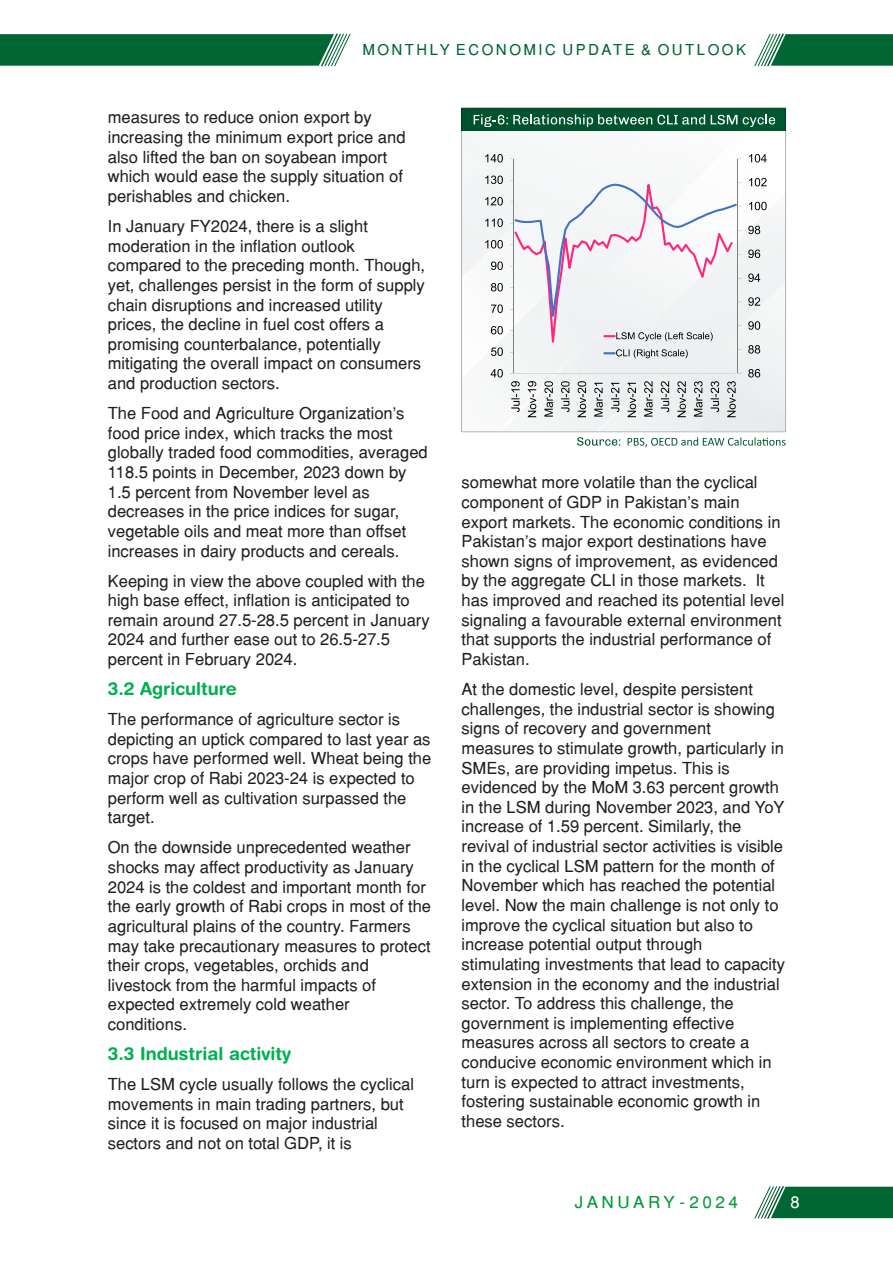
<style>
.page{position:relative;width:893px;height:1263px;background:#fff}
.page>*{position:absolute;margin:0;border:0;box-sizing:border-box;transform-origin:0 0}
.t1{font:700 18px "Helvetica Rounded";color:#00b050}
.t2{font:16.5px/19.6px "Helvetica";color:#231f20}
.t3{font:16.5px "Helvetica";letter-spacing:.205em;color:#093}
.t4{font:16.5px "Helvetica";color:#fff}
.t5{font:15px "Helvetica";letter-spacing:.165em;color:#063}
</style>
<div class="page">
<svg style="left:0;top:33px;width:350px;height:34px;background:#1e774a"></svg>
<svg style="left:755px;top:33px;width:138px;height:34px;background:#2f8258"></svg>
<svg style="left:755px;top:1186px;width:138px;height:33px;background:#297d53"></svg>
<img style="left:463px;top:130px;width:321px;height:300px">
<div style="left:461px;top:107px;width:325px;height:325px;border:1px solid #b3b3b3"></div>
<svg style="left:577px;top:437px;width:43px;height:9px"></svg>
<svg style="left:628px;top:437px;width:158px;height:10px"></svg>
<div style="left:462px;top:108px;width:324px;height:22px;background:#00562e"></div>
<svg style="left:711px;top:115px;width:26px;height:10px"></svg>
<svg style="left:743px;top:114px;width:32px;height:13px"></svg>
<svg style="left:474px;top:114px;width:231px;height:13px"></svg>
<hr style="left:738px;top:159px;width:1px;height:215px;background:#7f7f7f">
<hr style="left:513px;top:159px;width:1px;height:215px;background:#7f7f7f">
<hr style="left:513px;top:373px;width:225px;height:1px;background:#d9d9d9">
<svg style="left:748px;top:369px;width:12px;height:8px"></svg>
<svg style="left:748px;top:345px;width:12px;height:9px"></svg>
<svg style="left:748px;top:321px;width:12px;height:9px"></svg>
<svg style="left:748px;top:297px;width:12px;height:9px"></svg>
<svg style="left:748px;top:273px;width:12px;height:9px"></svg>
<svg style="left:748px;top:250px;width:12px;height:8px"></svg>
<svg style="left:748px;top:226px;width:12px;height:8px"></svg>
<svg style="left:749px;top:202px;width:18px;height:8px"></svg>
<svg style="left:749px;top:178px;width:18px;height:8px"></svg>
<svg style="left:749px;top:154px;width:18px;height:9px"></svg>
<svg style="left:491px;top:369px;width:12px;height:8px"></svg>
<svg style="left:491px;top:347px;width:12px;height:9px"></svg>
<svg style="left:491px;top:326px;width:12px;height:8px"></svg>
<svg style="left:491px;top:304px;width:12px;height:9px"></svg>
<svg style="left:491px;top:283px;width:12px;height:8px"></svg>
<svg style="left:491px;top:261px;width:12px;height:9px"></svg>
<svg style="left:485px;top:240px;width:18px;height:8px"></svg>
<svg style="left:485px;top:218px;width:18px;height:9px"></svg>
<svg style="left:485px;top:197px;width:18px;height:8px"></svg>
<svg style="left:485px;top:176px;width:18px;height:8px"></svg>
<svg style="left:485px;top:154px;width:18px;height:9px"></svg>
<svg style="left:510px;top:373px;width:10px;height:39px"></svg>
<svg style="left:528px;top:374px;width:8px;height:43px"></svg>
<svg style="left:544px;top:374px;width:9px;height:43px"></svg>
<svg style="left:561px;top:374px;width:8px;height:38px"></svg>
<svg style="left:578px;top:374px;width:8px;height:43px"></svg>
<svg style="left:594px;top:383px;width:9px;height:34px"></svg>
<svg style="left:611px;top:383px;width:8px;height:29px"></svg>
<svg style="left:628px;top:383px;width:8px;height:34px"></svg>
<svg style="left:644px;top:374px;width:9px;height:43px"></svg>
<svg style="left:661px;top:374px;width:8px;height:38px"></svg>
<svg style="left:677px;top:374px;width:9px;height:43px"></svg>
<svg style="left:694px;top:374px;width:8px;height:43px"></svg>
<svg style="left:711px;top:374px;width:8px;height:38px"></svg>
<svg style="left:727px;top:373px;width:14px;height:44px"></svg>
<svg style="left:510px;top:180px;width:231px;height:163px"></svg>
<svg style="left:603px;top:349px;width:85px;height:9px"></svg>
<p class="t5" style="left:362px;top:44px;width:385px">MONTHLY ECONOMIC UPDATE &amp; OUTLOOK</p>
<p class="t2" style="left:108px;top:109px;width:299px">measures to reduce onion export by increasing the minimum export price and also lifted the ban on soyabean import which would ease the supply situation of perishables and chicken.</p>
<p class="t2" style="left:108px;top:218px;width:319px">In January FY2024, there is a slight moderation in the inflation outlook compared to the preceding month. Though, yet, challenges persist in the form of supply chain disruptions and increased utility prices, the decline in fuel cost offers a promising counterbalance, potentially mitigating the overall impact on consumers and production sectors.</p>
<p class="t2" style="left:108px;top:405px;width:322px">The Food and Agriculture Organization's food price index, which tracks the most globally traded food commodities, averaged 118.5 points in December, 2023 down by 1.5 percent from November level as decreases in the price indices for sugar, vegetable oils and meat more than offset increases in dairy products and cereals.</p>
<p class="t2" style="left:108px;top:572px;width:323px">Keeping in view the above coupled with the high base effect, inflation is anticipated to remain around 27.5-28.5 percent in January 2024 and further ease out to 26.5-27.5 percent in February 2024.</p>
<p class="t1" style="left:108px;top:682px;width:131px">3.2 Agriculture</p>
<p class="t2" style="left:108px;top:711px;width:325px">The performance of agriculture sector is depicting an uptick compared to last year as crops have performed well. Wheat being the major crop of Rabi 2023-24 is expected to perform well as cultivation surpassed the target.</p>
<p class="t2" style="left:108px;top:839px;width:325px">On the downside unprecedented weather shocks may affect productivity as January 2024 is the coldest and important month for the early growth of Rabi crops in most of the agricultural plains of the country. Farmers may take precautionary measures to protect their crops, vegetables, orchids and livestock from the harmful impacts of expected extremely cold weather conditions.</p>
<p class="t1" style="left:108px;top:1047px;width:185px">3.3 Industrial activity</p>
<p class="t2" style="left:108px;top:1076px;width:308px">The LSM cycle usually follows the cyclical movements in main trading partners, but since it is focused on major industrial sectors and not on total GDP, it is</p>
<p class="t2" style="left:462px;top:474px;width:324px">somewhat more volatile than the cyclical component of GDP in Pakistan's main export markets. The economic conditions in Pakistan's major export destinations have shown signs of improvement, as evidenced by the aggregate CLI in those markets. It has improved and reached its potential level signaling a favourable external environment that supports the industrial performance of Pakistan.</p>
<p class="t2" style="left:462px;top:681px;width:325px">At the domestic level, despite persistent challenges, the industrial sector is showing signs of recovery and government measures to stimulate growth, particularly in SMEs, are providing impetus. This is evidenced by the MoM 3.63 percent growth in the LSM during November 2023, and YoY increase of 1.59 percent. Similarly, the revival of industrial sector activities is visible in the cyclical LSM pattern for the month of November which has reached the potential level. Now the main challenge is not only to improve the cyclical situation but also to increase potential output through stimulating investments that lead to capacity extension in the economy and the industrial sector. To address this challenge, the government is implementing effective measures across all sectors to create a conducive economic environment which in turn is expected to attract investments, fostering sustainable economic growth in these sectors.</p>
<p class="t3" style="left:575px;top:1196px;width:165px">JANUARY - 2024</p>
<p class="t4" style="left:790px;top:1196px;width:11px">8</p>
</div>
